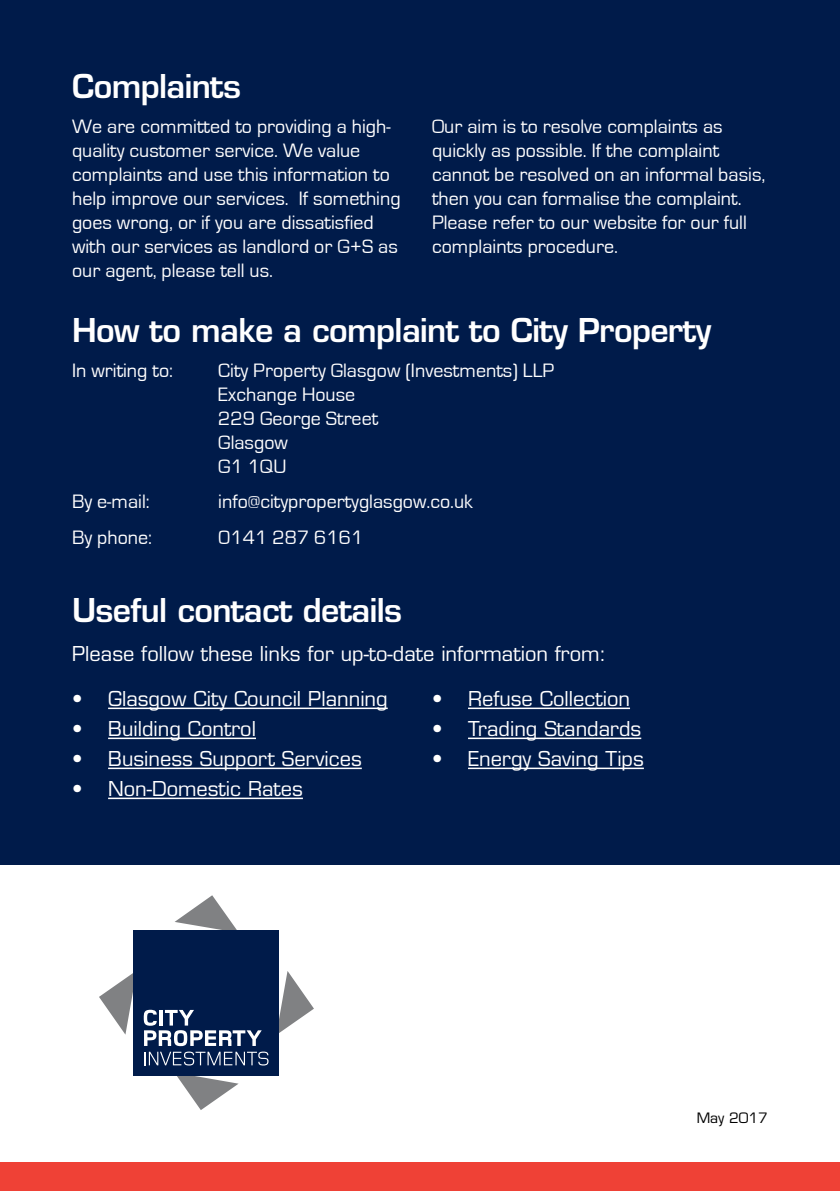
<style>
.page{position:relative;width:840px;height:1191px;background:#fff}
.page>*{position:absolute;margin:0;border:0;box-sizing:border-box;transform-origin:0 0}
.t1{font:600 32px "Eurostile";letter-spacing:-.02em;color:#fff}
.t2{font:20px/24px "Eurostile";color:#fff}
.t3{font:20px "Eurostile";color:#fff}
.t4{font:14px "Eurostile";color:#000}
</style>
<div class="page">
<div style="left:0;top:0;width:839px;height:865px;background:#001b4a"></div>
<hr style="left:108px;top:707px;width:279px;height:2px;background:#fff">
<hr style="left:108px;top:737px;width:148px;height:2px;background:#fff">
<hr style="left:108px;top:767px;width:253px;height:2px;background:#fff">
<hr style="left:108px;top:797px;width:195px;height:2px;background:#fff">
<hr style="left:468px;top:707px;width:161px;height:2px;background:#fff">
<hr style="left:468px;top:737px;width:173px;height:2px;background:#fff">
<hr style="left:468px;top:767px;width:175px;height:2px;background:#fff">
<div style="left:0;top:1162px;width:839px;height:29px;background:#ef4136"></div>
<svg style="left:174px;top:1075px;width:64px;height:35px"></svg>
<svg style="left:99px;top:970px;width:35px;height:64px"></svg>
<svg style="left:175px;top:895px;width:62px;height:35px"></svg>
<svg style="left:279px;top:971px;width:35px;height:62px"></svg>
<div style="left:134px;top:930px;width:145px;height:145px;background:#001b4a"></div>
<svg style="left:144px;top:1009px;width:124px;height:56px"></svg>
<h1 class="t1" style="left:72px;top:66px;width:170px">Complaints</h1>
<p class="t2" style="left:72px;top:115px;width:330px">We are committed to providing a high&shy;quality customer service. We value complaints and use this information to help improve our services. If something goes wrong, or if you are dissatisfied with our services as landlord or G+S as our agent, please tell us.</p>
<p class="t2" style="left:432px;top:115px;width:335px">Our aim is to resolve complaints as quickly as possible. If the complaint cannot be resolved on an informal basis, then you can formalise the complaint.<br>Please refer to our website for our full complaints procedure.</p>
<h1 class="t1" style="left:72px;top:310px;width:640px">How to make a complaint to City Property</h1>
<p class="t2" style="left:72px;top:359px;width:102px">In writing to:</p>
<p class="t2" style="left:218px;top:359px;width:337px">City Property Glasgow (Investments) LLP<br>Exchange House<br>229 George Street<br>Glasgow<br>G1 1QU</p>
<p class="t2" style="left:72px;top:490px;width:79px">By e-mail:</p>
<p class="t2" style="left:218px;top:490px;width:256px">info@citypropertyglasgow.co.uk</p>
<p class="t2" style="left:72px;top:525px;width:81px">By phone:</p>
<p class="t2" style="left:218px;top:525px;width:146px">0141 287 6161</p>
<h1 class="t1" style="left:72px;top:590px;width:331px">Useful contact details</h1>
<p class="t3" style="left:72px;top:641px;width:535px">Please follow these links for up-to-date information from:</p>
<p class="t3" style="left:72px;top:686px;width:317px">• Glasgow City Council Planning</p>
<p class="t3" style="left:72px;top:716px;width:185px">• Building Control</p>
<p class="t3" style="left:72px;top:746px;width:291px">• Business Support Services</p>
<p class="t3" style="left:72px;top:776px;width:232px">• Non-Domestic Rates</p>
<p class="t3" style="left:432px;top:686px;width:199px">• Refuse Collection</p>
<p class="t3" style="left:432px;top:716px;width:211px">• Trading Standards</p>
<p class="t3" style="left:432px;top:746px;width:213px">• Energy Saving Tips</p>
<p class="t4" style="left:696px;top:1109px;width:73px">May 2017</p>
</div>
